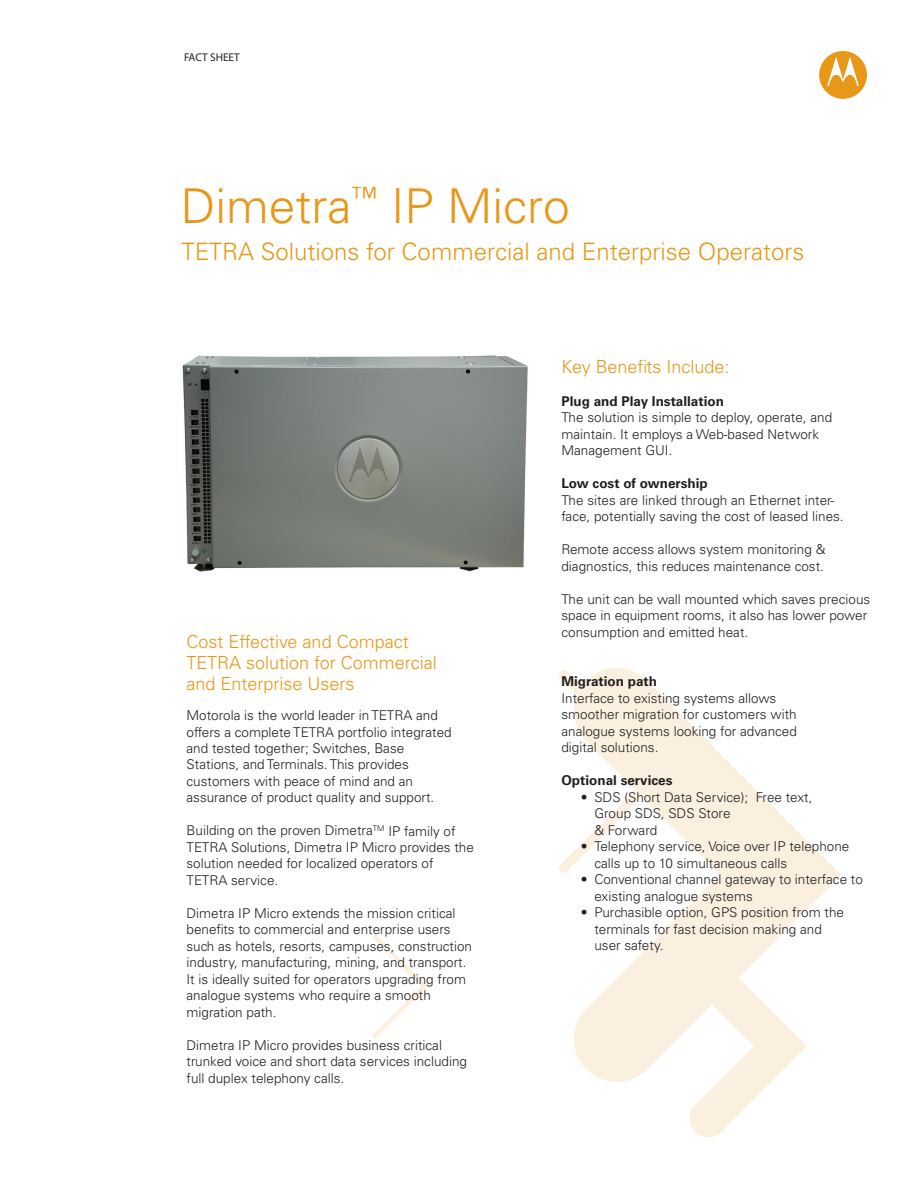
<style>
.page{position:relative;width:918px;height:1188px;background:#fff}
.page>*{position:absolute;margin:0;border:0;box-sizing:border-box;transform-origin:0 0}
.t1{font:300 48px "Univers LT Std";color:#e89818}
.t2{font:300 24px "Univers LT Std";color:#e89818}
.t3{font:300 18px/21px "Univers LT Std";color:#e89818}
.t4{font:300 13.5px/16.5px "Univers LT Std";color:#231f20}
.t5{font:700 13.5px "Univers LT Std";color:#231f20}
.t6{font:11.25px "Myriad Pro";color:#231f20}
</style>
<div class="page">
<svg style="left:574px;top:668px;width:267px;height:414px"></svg>
<svg style="left:372px;top:934px;width:56px;height:105px"></svg>
<svg style="left:688px;top:955px;width:119px;height:182px"></svg>
<svg style="left:559px;top:670px;width:108px;height:203px"></svg>
<svg style="left:819px;top:51px;width:48px;height:48px"></svg>
<img style="left:182px;top:355px;width:346px;height:217px">
<p class="t6" style="left:184px;top:50px;width:57px">FACT SHEET</p>
<h1 class="t1" style="left:181px;top:177px;width:390px">Dimetra<sup>™</sup> IP Micro</h1>
<h2 class="t2" style="left:181px;top:237px;width:625px">TETRA Solutions for Commercial and Enterprise Operators</h2>
<h3 class="t3" style="left:187px;top:631px;width:252px">Cost Effective and Compact<br>TETRA solution for Commercial and Enterprise Users</h3>
<p class="t4" style="left:187px;top:707px;width:267px">Motorola is the world leader in TETRA and offers a complete TETRA portfolio integrated and tested together; Switches, Base Stations, and Terminals. This provides customers with peace of mind and an assurance of product quality and support.</p>
<p class="t4" style="left:187px;top:822px;width:289px">Building on the proven Dimetra<sup>TM</sup> IP family of TETRA Solutions, Dimetra IP Micro provides the solution needed for localized operators of TETRA service.</p>
<p class="t4" style="left:187px;top:905px;width:287px">Dimetra IP Micro extends the mission critical benefits to commercial and enterprise users such as hotels, resorts, campuses, construction industry, manufacturing, mining, and transport.<br>It is ideally suited for operators upgrading from analogue systems who require a smooth migration path.</p>
<p class="t4" style="left:187px;top:1037px;width:282px">Dimetra IP Micro provides business critical trunked voice and short data services including full duplex telephony calls.</p>
<h3 class="t3" style="left:561px;top:356px;width:170px">Key Benefits Include:</h3>
<p class="t5" style="left:561px;top:393px;width:164px">Plug and Play Installation</p>
<p class="t4" style="left:561px;top:409px;width:272px">The solution is simple to deploy, operate, and maintain. It employs a Web-based Network<br>Management GUI.</p>
<p class="t5" style="left:561px;top:475px;width:148px">Low cost of ownership</p>
<p class="t4" style="left:561px;top:492px;width:284px">The sites are linked through an Ethernet inter&shy;face, potentially saving the cost of leased lines.</p>
<p class="t4" style="left:561px;top:541px;width:265px">Remote access allows system monitoring &amp; diagnostics, this reduces maintenance cost.</p>
<p class="t4" style="left:561px;top:591px;width:310px">The unit can be wall mounted which saves precious space in equipment rooms, it also has lower power consumption and emitted heat.</p>
<p class="t5" style="left:561px;top:673px;width:97px">Migration path</p>
<p class="t4" style="left:561px;top:690px;width:237px">Interface to existing systems allows smoother migration for customers with analogue systems looking for advanced digital solutions.</p>
<p class="t5" style="left:561px;top:772px;width:113px">Optional services</p>
<p class="t4" style="left:594px;top:789px;width:220px;text-indent:-14px">• SDS (Short Data Service); Free text,<br>Group SDS, SDS Store<br>&amp; Forward</p>
<p class="t4" style="left:594px;top:838px;width:257px;text-indent:-14px">• Telephony service, Voice over IP telephone calls up to 10 simultaneous calls</p>
<p class="t4" style="left:594px;top:871px;width:270px;text-indent:-14px">• Conventional channel gateway to interface to existing analogue systems</p>
<p class="t4" style="left:594px;top:904px;width:251px;text-indent:-14px">• Purchasible option, GPS position from the terminals for fast decision making and user safety.</p>
</div>
